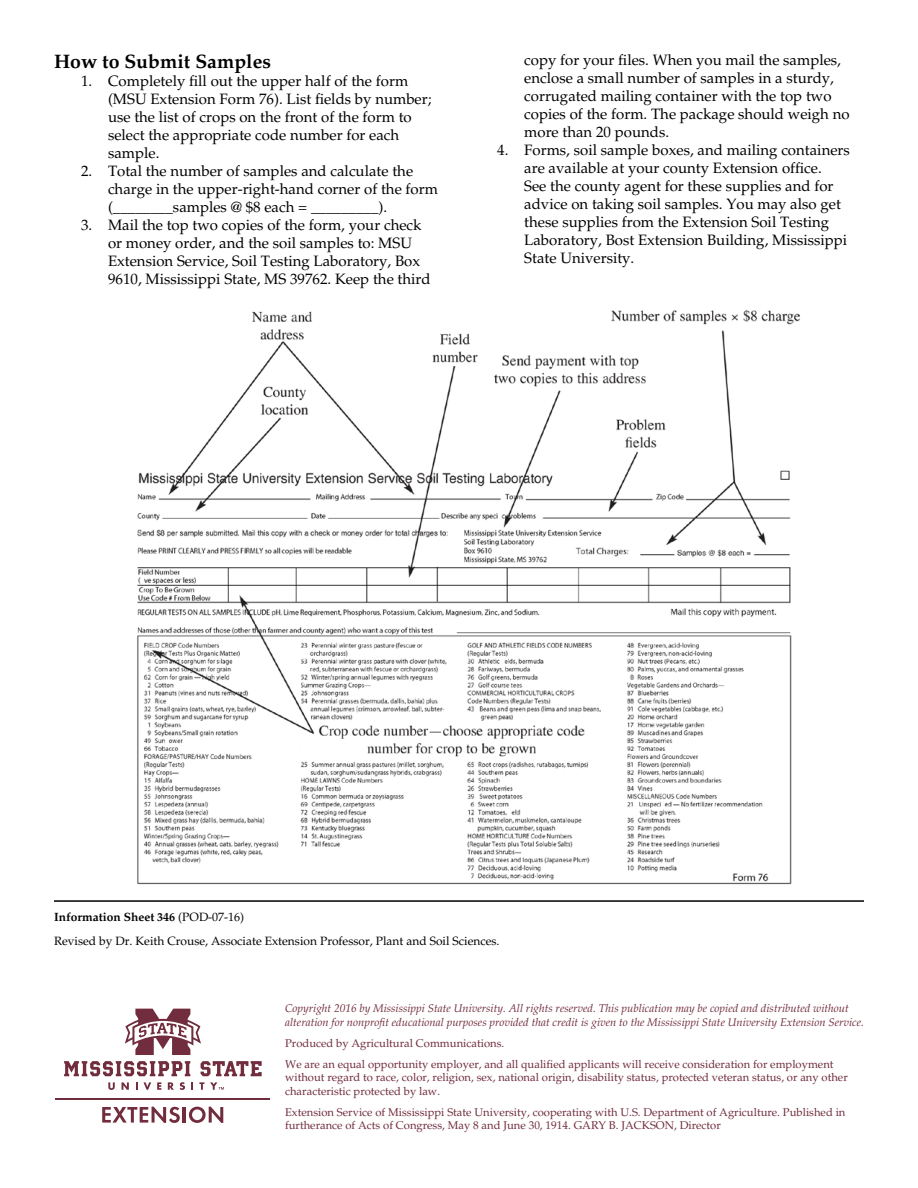
<style>
.page{position:relative;width:918px;height:1188px;background:#fff}
.page>*{position:absolute;margin:0;border:0;box-sizing:border-box;transform-origin:0 0}
.t1{font:700 19.5px "Palatino LT Std";color:#000}
.t2{font:15px/18px "Palatino LT Std";color:#000}
.t3{font:12px/23.4px "Palatino LT Std";color:#000}
.t4{font:11.25px/13.5px "Palatino LT Std";color:#712d3d}
.t5{font:italic 11.25px/13.5px "Palatino LT Std";color:#712d3d}
.s1{font-weight:700}
</style>
<div class="page">
<svg style="left:125px;top:1009px;width:76px;height:46px"></svg>
<svg style="left:102px;top:1107px;width:78px;height:16px"></svg>
<hr style="left:183px;top:1107px;width:3px;height:16px;background:#712d3d">
<svg style="left:189px;top:1107px;width:34px;height:16px"></svg>
<hr style="left:56px;top:1099px;width:214px;height:1px;background:#712d3d">
<svg style="left:64px;top:1061px;width:126px;height:15px"></svg>
<svg style="left:201px;top:1061px;width:61px;height:15px"></svg>
<svg style="left:108px;top:1082px;width:7px;height:8px"></svg>
<svg style="left:122px;top:1082px;width:7px;height:8px"></svg>
<svg style="left:136px;top:1082px;width:2px;height:8px"></svg>
<svg style="left:144px;top:1082px;width:7px;height:8px"></svg>
<svg style="left:157px;top:1082px;width:4px;height:8px"></svg>
<svg style="left:168px;top:1082px;width:6px;height:8px"></svg>
<svg style="left:180px;top:1082px;width:5px;height:8px"></svg>
<svg style="left:191px;top:1082px;width:2px;height:8px"></svg>
<svg style="left:199px;top:1082px;width:5px;height:8px"></svg>
<svg style="left:210px;top:1082px;width:14px;height:8px"></svg>
<hr style="left:54px;top:900px;width:810px;height:2px;background:#000">
<img style="left:137px;top:309px;width:663px;height:576px">
<h1 class="t1" style="left:54px;top:50px;width:219px">How to Submit Samples</h1>
<p class="t2" style="left:108px;top:72px;width:325px;text-indent:-27px">1. Completely fill out the upper half of the form (MSU Extension Form 76). List fields by number; use the list of crops on the front of the form to select the appropriate code number for each sample.</p>
<p class="t2" style="left:108px;top:162px;width:332px;text-indent:-27px">2. Total the number of samples and calculate the charge in the upper-right-hand corner of the form (________samples @ $8 each = _________).</p>
<p class="t2" style="left:108px;top:216px;width:324px;text-indent:-27px">3. Mail the top two copies of the form, your check or money order, and the soil samples to: MSU Extension Service, Soil Testing Laboratory, Box 9610, Mississippi State, MS 39762. Keep the third</p>
<p class="t2" style="left:524px;top:51px;width:327px">copy for your files. When you mail the samples, enclose a small number of samples in a sturdy, corrugated mailing container with the top two copies of the form. The package should weigh no more than 20 pounds.</p>
<p class="t2" style="left:524px;top:141px;width:327px;text-indent:-27px">4. Forms, soil sample boxes, and mailing containers are available at your county Extension office.<br>See the county agent for these supplies and for advice on taking soil samples. You may also get these supplies from the Extension Soil Testing Laboratory, Bost Extension Building, Mississippi State University.</p>
<p class="t3" style="left:54px;top:906px;width:447px"><span class="s1">Information Sheet 346</span> (POD-07-16)<br>Revised by Dr. Keith Crouse, Associate Extension Professor, Plant and Soil Sciences.</p>
<p class="t5" style="left:285px;top:1002px;width:580px">Copyright 2016 by Mississippi State University. All rights reserved. This publication may be copied and distributed without alteration for nonprofit educational purposes provided that credit is given to the Mississippi State University Extension Service.</p>
<p class="t4" style="left:285px;top:1032px;width:550px;line-height:21px">Produced by Agricultural Communications.<br>We are an equal opportunity employer, and all qualified applicants will receive consideration for employment</p>
<p class="t4" style="left:285px;top:1071px;width:564px">without regard to race, color, religion, sex, national origin, disability status, protected veteran status, or any other characteristic protected by law.</p>
<p class="t4" style="left:285px;top:1105px;width:562px">Extension Service of Mississippi State University, cooperating with U.S. Department of Agriculture. Published in furtherance of Acts of Congress, May 8 and June 30, 1914. GARY B. JACKSON, Director</p>
</div>
